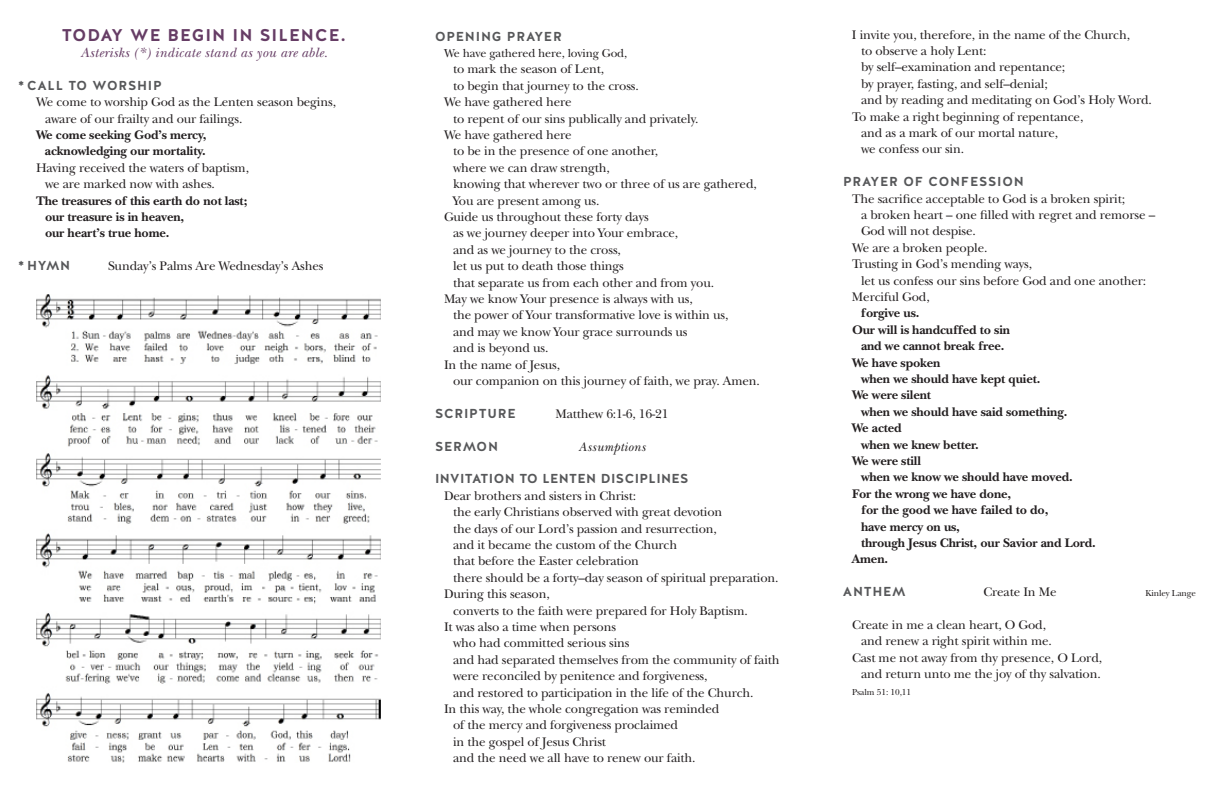
<style>
.page{position:relative;width:1224px;height:792px;background:#fff}
.page>*{position:absolute;margin:0;border:0;box-sizing:border-box;transform-origin:0 0}
.t1{font:700 17px "Halis R";letter-spacing:.06em;color:#663d65}
.t2{font:italic 14px "New Baskerville Std";letter-spacing:.02em;color:#663d65}
.t3{font:13px "New Baskerville Std";letter-spacing:-.01em;color:#231f20}
.t4{font:700 13px "New Baskerville Std";letter-spacing:-.01em;color:#231f20}
.t5{font:700 13px "Halis R";letter-spacing:.06em;color:#57585a}
.t6{font:700 13px "Halis R";letter-spacing:.03em;color:#57585a}
.t7{font:italic 13px "New Baskerville Std";letter-spacing:.02em;color:#231f20}
.t8{font:12px "New Baskerville Std";letter-spacing:-.01em;color:#231f20}
.t9{font:9px "New Baskerville Std";letter-spacing:-.01em;color:#231f20}
</style>
<div class="page">
<img style="left:36px;top:294px;width:345px;height:469px">
<p class="t1" style="left:62px;top:24px;width:286px">TODAY WE BEGIN IN SILENCE.</p>
<p class="t2" style="left:80px;top:44px;width:249px">Asterisks (*) indicate stand as you are able.</p>
<p class="t5" style="left:18px;top:77px;width:145px">* CALL TO WORSHIP</p>
<p class="t3" style="left:36px;top:94px;width:302px">We come to worship God as the Lenten season begins,</p>
<p class="t3" style="left:45px;top:111px;width:199px">aware of our frailty and our failings.</p>
<p class="t4" style="left:36px;top:127px;width:172px">We come seeking God’s mercy,</p>
<p class="t4" style="left:45px;top:144px;width:162px">acknowledging our mortality.</p>
<p class="t3" style="left:36px;top:160px;width:215px">Having received the waters of baptism,</p>
<p class="t3" style="left:45px;top:176px;width:172px">we are marked now with ashes.</p>
<p class="t4" style="left:36px;top:193px;width:213px">The treasures of this earth do not last;</p>
<p class="t4" style="left:45px;top:209px;width:141px">our treasure is in heaven,</p>
<p class="t4" style="left:45px;top:226px;width:126px">our heart’s true home.</p>
<p class="t5" style="left:18px;top:257px;width:54px">* HYMN</p>
<p class="t3" style="left:108px;top:258px;width:217px">Sunday’s Palms Are Wednesday’s Ashes</p>
<p class="t5" style="left:435px;top:28px;width:128px">OPENING PRAYER</p>
<p class="t8" style="left:444px;top:46px;width:185px">We have gathered here, loving God,</p>
<p class="t3" style="left:453px;top:62px;width:153px">to mark the season of Lent,</p>
<p class="t3" style="left:453px;top:78px;width:187px">to begin that journey to the cross.</p>
<p class="t3" style="left:444px;top:94px;width:129px">We have gathered here</p>
<p class="t3" style="left:453px;top:111px;width:247px">to repent of our sins publically and privately.</p>
<p class="t3" style="left:444px;top:127px;width:129px">We have gathered here</p>
<p class="t3" style="left:453px;top:144px;width:207px">to be in the presence of one another,</p>
<p class="t3" style="left:453px;top:160px;width:159px">where we can draw strength,</p>
<p class="t3" style="left:453px;top:176px;width:305px">knowing that wherever two or three of us are gathered,</p>
<p class="t3" style="left:453px;top:193px;width:148px">You are present among us.</p>
<p class="t3" style="left:444px;top:209px;width:206px">Guide us throughout these forty days</p>
<p class="t3" style="left:453px;top:226px;width:227px">as we journey deeper into Your embrace,</p>
<p class="t3" style="left:453px;top:242px;width:169px">and as we journey to the cross,</p>
<p class="t3" style="left:453px;top:258px;width:172px">let us put to death those things</p>
<p class="t3" style="left:453px;top:275px;width:263px">that separate us from each other and from you.</p>
<p class="t3" style="left:444px;top:291px;width:250px">May we know Your presence is always with us,</p>
<p class="t3" style="left:453px;top:308px;width:277px">the power of Your transformative love is within us,</p>
<p class="t3" style="left:453px;top:324px;width:236px">and may we know Your grace surrounds us</p>
<p class="t3" style="left:453px;top:340px;width:97px">and is beyond us.</p>
<p class="t3" style="left:444px;top:357px;width:118px">In the name of Jesus,</p>
<p class="t3" style="left:453px;top:373px;width:308px">our companion on this journey of faith, we pray. Amen.</p>
<p class="t5" style="left:435px;top:405px;width:82px">SCRIPTURE</p>
<p class="t3" style="left:555px;top:406px;width:115px">Matthew 6:1-6, 16-21</p>
<p class="t5" style="left:435px;top:438px;width:65px">SERMON</p>
<p class="t7" style="left:578px;top:439px;width:69px">Assumptions</p>
<p class="t6" style="left:435px;top:470px;width:255px">INVITATION TO LENTEN DISCIPLINES</p>
<p class="t3" style="left:444px;top:488px;width:194px">Dear brothers and sisters in Christ:</p>
<p class="t3" style="left:453px;top:504px;width:271px">the early Christians observed with great devotion</p>
<p class="t3" style="left:453px;top:521px;width:266px">the days of our Lord’s passion and resurrection,</p>
<p class="t3" style="left:453px;top:537px;width:226px">and it became the custom of the Church</p>
<p class="t3" style="left:453px;top:554px;width:188px">that before the Easter celebration</p>
<p class="t3" style="left:453px;top:570px;width:327px">there should be a forty–day season of spiritual preparation.</p>
<p class="t3" style="left:444px;top:586px;width:107px">During this season,</p>
<p class="t3" style="left:453px;top:603px;width:296px">converts to the faith were prepared for Holy Baptism.</p>
<p class="t3" style="left:444px;top:619px;width:174px">It was also a time when persons</p>
<p class="t3" style="left:453px;top:636px;width:178px">who had committed serious sins</p>
<p class="t3" style="left:453px;top:652px;width:328px">and had separated themselves from the community of faith</p>
<p class="t3" style="left:453px;top:668px;width:256px">were reconciled by penitence and forgiveness,</p>
<p class="t3" style="left:453px;top:685px;width:302px">and restored to participation in the life of the Church.</p>
<p class="t3" style="left:444px;top:701px;width:277px">In this way, the whole congregation was reminded</p>
<p class="t3" style="left:453px;top:718px;width:227px">of the mercy and forgiveness proclaimed</p>
<p class="t3" style="left:453px;top:734px;width:155px">in the gospel of Jesus Christ</p>
<p class="t3" style="left:453px;top:750px;width:244px">and the need we all have to renew our faith.</p>
<p class="t3" style="left:852px;top:27px;width:280px">I invite you, therefore, in the name of the Church,</p>
<p class="t3" style="left:861px;top:43px;width:127px">to observe a holy Lent:</p>
<p class="t3" style="left:861px;top:60px;width:206px">by self–examination and repentance;</p>
<p class="t3" style="left:861px;top:76px;width:188px">by prayer, fasting, and self–denial;</p>
<p class="t3" style="left:861px;top:92px;width:292px">and by reading and meditating on God’s Holy Word.</p>
<p class="t3" style="left:852px;top:109px;width:233px">To make a right beginning of repentance,</p>
<p class="t3" style="left:861px;top:125px;width:199px">and as a mark of our mortal nature,</p>
<p class="t3" style="left:861px;top:142px;width:105px">we confess our sin.</p>
<p class="t5" style="left:843px;top:173px;width:182px">PRAYER OF CONFESSION</p>
<p class="t3" style="left:852px;top:191px;width:275px">The sacrifice acceptable to God is a broken spirit;</p>
<p class="t3" style="left:861px;top:207px;width:296px">a broken heart – one filled with regret and remorse –</p>
<p class="t3" style="left:861px;top:224px;width:116px">God will not despise.</p>
<p class="t3" style="left:852px;top:240px;width:137px">We are a broken people.</p>
<p class="t3" style="left:852px;top:256px;width:182px">Trusting in God’s mending ways,</p>
<p class="t3" style="left:861px;top:273px;width:287px">let us confess our sins before God and one another:</p>
<p class="t3" style="left:852px;top:289px;width:79px">Merciful God,</p>
<p class="t4" style="left:861px;top:306px;width:60px">forgive us.</p>
<p class="t4" style="left:852px;top:322px;width:160px">Our will is handcuffed to sin</p>
<p class="t4" style="left:861px;top:338px;width:145px">and we cannot break free.</p>
<p class="t4" style="left:852px;top:355px;width:90px">We have spoken</p>
<p class="t4" style="left:861px;top:371px;width:181px">when we should have kept quiet.</p>
<p class="t4" style="left:852px;top:388px;width:81px">We were silent</p>
<p class="t4" style="left:861px;top:404px;width:208px">when we should have said something.</p>
<p class="t4" style="left:852px;top:420px;width:51px">We acted</p>
<p class="t4" style="left:861px;top:437px;width:119px">when we knew better.</p>
<p class="t4" style="left:852px;top:453px;width:71px">We were still</p>
<p class="t4" style="left:861px;top:470px;width:213px">when we know we should have moved.</p>
<p class="t4" style="left:852px;top:486px;width:161px">For the wrong we have done,</p>
<p class="t4" style="left:861px;top:502px;width:189px">for the good we have failed to do,</p>
<p class="t4" style="left:861px;top:519px;width:100px">have mercy on us,</p>
<p class="t4" style="left:861px;top:535px;width:236px">through Jesus Christ, our Savior and Lord.</p>
<p class="t4" style="left:852px;top:552px;width:38px">Amen.</p>
<p class="t5" style="left:843px;top:583px;width:64px">ANTHEM</p>
<p class="t3" style="left:983px;top:584px;width:75px">Create In Me</p>
<p class="t9" style="left:1146px;top:588px;width:52px">Kinley Lange</p>
<p class="t3" style="left:852px;top:617px;width:196px">Create in me a clean heart, O God,</p>
<p class="t3" style="left:861px;top:634px;width:192px">and renew a right spirit within me.</p>
<p class="t3" style="left:852px;top:650px;width:252px">Cast me not away from thy presence, O Lord,</p>
<p class="t3" style="left:861px;top:666px;width:241px">and return unto me the joy of thy salvation.</p>
<p class="t9" style="left:852px;top:686px;width:61px">Psalm 51: 10,11</p>
</div>
